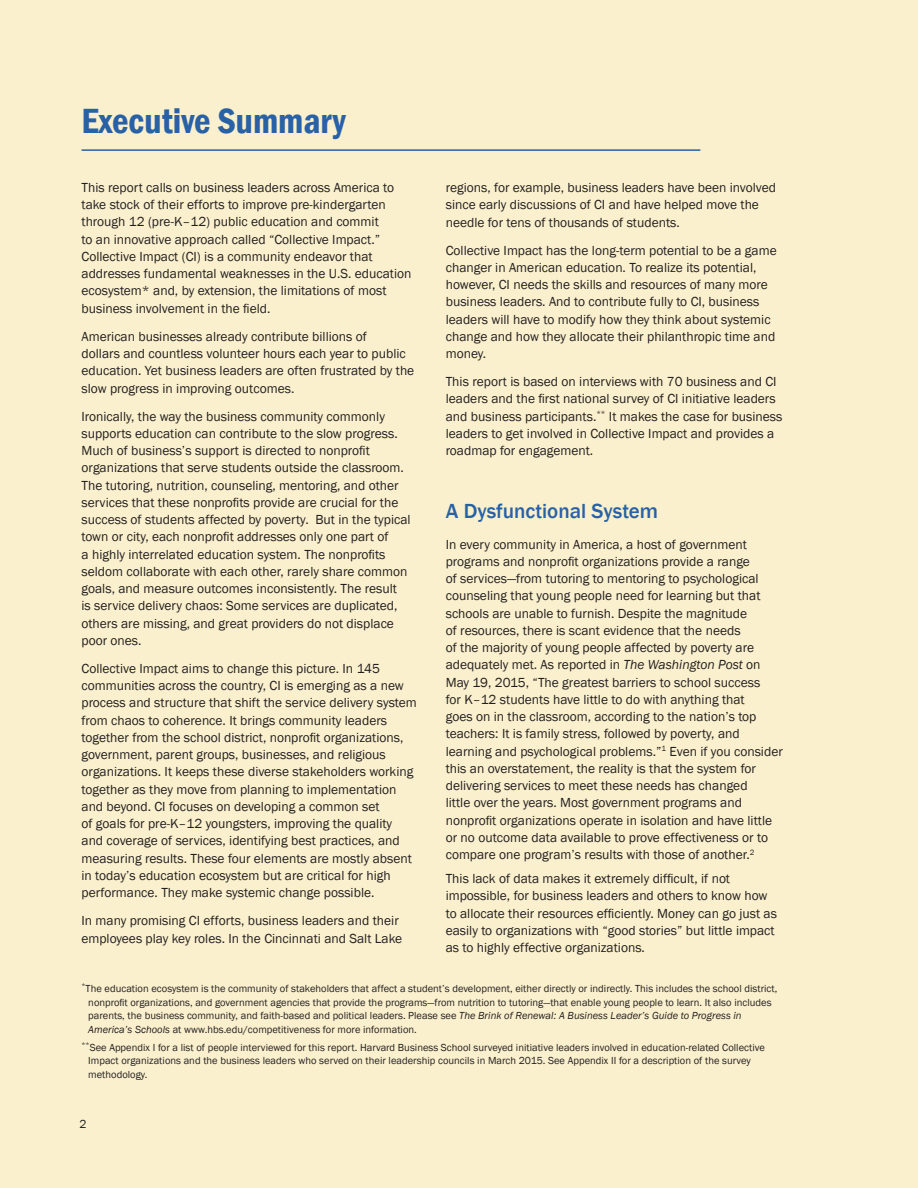
<style>
.page{position:relative;width:918px;height:1188px;background:#faf0cd}
.page>*{position:absolute;margin:0;border:0;box-sizing:border-box;transform-origin:0 0}
.t1{font:600 condensed 36px "Franklin Gothic";color:#2861a6}
.t2{font:500 21px "Franklin Gothic";color:#2861a6}
.t3{font:13.5px/17.2px "Franklin Gothic";color:#231f20}
.t4{font:12px "Franklin Gothic";color:#231f20}
.t5{font:10.5px/13.5px "Franklin Gothic";color:#231f20}
.s1{font-style:italic}
</style>
<div class="page">
<hr style="left:82px;top:149px;width:618px;height:2px;background:#2861a6">
<h1 class="t1" style="left:82px;top:97px;width:266px">Executive Summary</h1>
<p class="t3" style="left:82px;top:179px;width:331px">This report calls on business leaders across America to take stock of their efforts to improve pre-kindergarten through 12 (pre-K–12) public education and commit<br>to an innovative approach called “Collective Impact.” Collective Impact (CI) is a community endeavor that addresses fundamental weaknesses in the U.S. education ecosystem* and, by extension, the limitations of most business involvement in the field.</p>
<p class="t3" style="left:82px;top:328px;width:334px">American businesses already contribute billions of<br>dollars and countless volunteer hours each year to public education. Yet business leaders are often frustrated by the slow progress in improving outcomes.</p>
<p class="t3" style="left:82px;top:408px;width:331px">Ironically, the way the business community commonly supports education can contribute to the slow progress.<br>Much of business’s support is directed to nonprofit organizations that serve students outside the classroom.<br>The tutoring, nutrition, counseling, mentoring, and other services that these nonprofits provide are crucial for the success of students affected by poverty. But in the typical town or city, each nonprofit addresses only one part of<br>a highly interrelated education system. The nonprofits seldom collaborate with each other, rarely share common goals, and measure outcomes inconsistently. The result<br>is service delivery chaos: Some services are duplicated, others are missing, and great providers do not displace poor ones.</p>
<p class="t3" style="left:82px;top:660px;width:337px">Collective Impact aims to change this picture. In 145 communities across the country, CI is emerging as a new process and structure that shift the service delivery system from chaos to coherence. It brings community leaders together from the school district, nonprofit organizations, government, parent groups, businesses, and religious organizations. It keeps these diverse stakeholders working together as they move from planning to implementation and beyond. CI focuses on developing a common set<br>of goals for pre-K–12 youngsters, improving the quality and coverage of services, identifying best practices, and measuring results. These four elements are mostly absent in today’s education ecosystem but are critical for high performance. They make systemic change possible.</p>
<p class="t3" style="left:82px;top:912px;width:322px">In many promising CI efforts, business leaders and their employees play key roles. In the Cincinnati and Salt Lake</p>
<p class="t3" style="left:446px;top:179px;width:332px">regions, for example, business leaders have been involved since early discussions of CI and have helped move the needle for tens of thousands of students.</p>
<p class="t3" style="left:446px;top:242px;width:332px">Collective Impact has the long-term potential to be a game changer in American education. To realize its potential, however, CI needs the skills and resources of many more business leaders. And to contribute fully to CI, business leaders will have to modify how they think about systemic change and how they allocate their philanthropic time and money.</p>
<p class="t3" style="left:446px;top:373px;width:338px">This report is based on interviews with 70 business and CI leaders and the first national survey of CI initiative leaders and business participants.<sup>**</sup> It makes the case for business leaders to get involved in Collective Impact and provides a roadmap for engagement.</p>
<h2 class="t2" style="left:446px;top:498px;width:214px">A Dysfunctional System</h2>
<p class="t3" style="left:446px;top:536px;width:339px">In every community in America, a host of government programs and nonprofit organizations provide a range<br>of services—from tutoring to mentoring to psychological counseling that young people need for learning but that schools are unable to furnish. Despite the magnitude<br>of resources, there is scant evidence that the needs<br>of the majority of young people affected by poverty are adequately met. As reported in <span class="s1">The Washington Post</span> on May 19, 2015, “The greatest barriers to school success<br>for K–12 students have little to do with anything that<br>goes on in the classroom, according to the nation’s top teachers: It is family stress, followed by poverty, and learning and psychological problems.”<sup>1</sup> Even if you consider this an overstatement, the reality is that the system for delivering services to meet these needs has changed<br>little over the years. Most government programs and nonprofit organizations operate in isolation and have little or no outcome data available to prove effectiveness or to compare one program’s results with those of another.<sup>2</sup></p>
<p class="t3" style="left:446px;top:870px;width:333px">This lack of data makes it extremely difficult, if not impossible, for business leaders and others to know how to allocate their resources efficiently. Money can go just as easily to organizations with “good stories” but little impact as to highly effective organizations.</p>
<p class="t5" style="left:88px;top:982px;width:691px;text-indent:-7px"><sup>*</sup>The education ecosystem is the community of stakeholders that affect a student’s development, either directly or indirectly. This includes the school district, nonprofit organizations, and government agencies that provide the programs—from nutrition to tutoring—that enable young people to learn. It also includes parents, the business community, and faith-based and political leaders. Please see <span class="s1">The Brink of Renewal: A Business Leader’s Guide to Progress in America’s Schools</span> at www.hbs.edu/competitiveness for more information.</p>
<p class="t5" style="left:88px;top:1041px;width:678px;text-indent:-7px"><sup>**</sup>See Appendix I for a list of people interviewed for this report. Harvard Business School surveyed initiative leaders involved in education-related Collective<br>Impact organizations and the business leaders who served on their leadership councils in March 2015. See Appendix II for a description of the survey methodology.</p>
<p class="t4" style="left:79px;top:1117px;width:9px">2</p>
</div>
